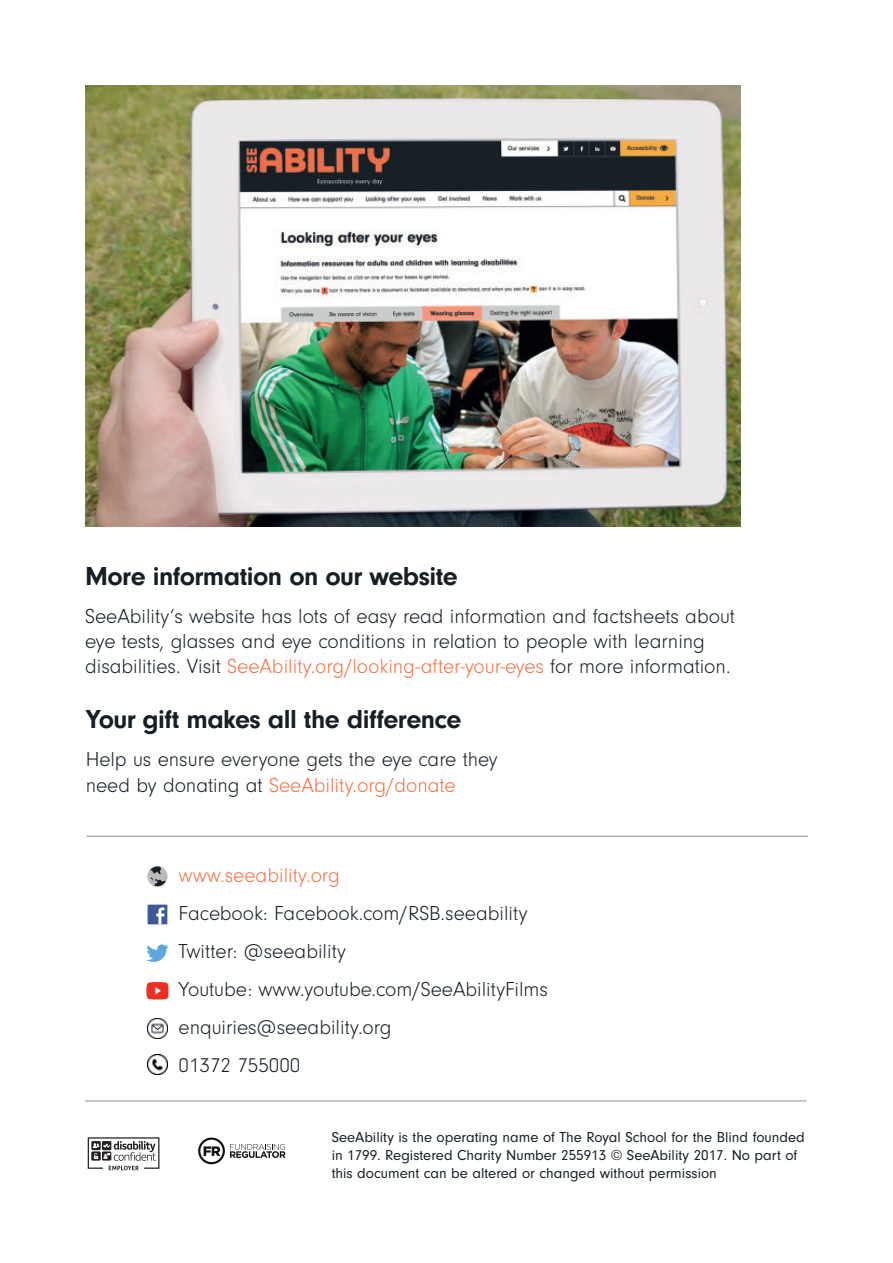
<style>
.page{position:relative;width:893px;height:1263px;background:#fff}
.page>*{position:absolute;margin:0;border:0;box-sizing:border-box;transform-origin:0 0}
.sm_heading{font:700 27px "Neuzeit Gro";letter-spacing:-.02em;color:#161f25}
.Body_text{font:300 21px/25.2px "Neuzeit Gro";color:#161f25}
.Body_text-2{font:300 21px "Neuzeit Gro";color:#f37144}
.Registered_charity_n{font:15px/18px "Neuzeit Gro";color:#161f25}
.s1{color:#f37144}
</style>
<div class="page">
<hr style="left:86px;top:653px;width:336px;height:1px;background:#161f25">
<hr style="left:452px;top:611px;width:355px;height:1px;background:#161f25">
<img style="left:148px;top:1055px;width:19px;height:20px">
<img style="left:148px;top:1019px;width:19px;height:20px">
<div style="left:148px;top:904px;width:19px;height:20px;background:#3d5999"></div>
<svg style="left:156px;top:907px;width:8px;height:17px"></svg>
<svg style="left:146px;top:982px;width:23px;height:17px"></svg>
<svg style="left:146px;top:944px;width:23px;height:18px"></svg>
<svg style="left:147px;top:866px;width:20px;height:21px"></svg>
<hr style="left:85px;top:1100px;width:722px;height:1px;background:#161f25">
<hr style="left:86px;top:836px;width:722px;height:1px;background:#161f25">
<img style="left:85px;top:85px;width:656px;height:442px">
<svg style="left:88px;top:1137px;width:71px;height:33px"></svg>
<svg style="left:198px;top:1137px;width:87px;height:27px"></svg>
<p class="sm_heading" style="left:85px;top:561px;width:374px">More information on our website</p>
<p class="Body_text" style="left:85px;top:604px;width:651px">SeeAbility’s website has lots of easy read information and factsheets about eye tests, glasses and eye conditions in relation to people with learning disabilities. Visit <span class="s1">SeeAbility.org/looking-after-your-eyes</span> for more information.</p>
<p class="sm_heading" style="left:86px;top:704px;width:377px">Your gift makes all the difference</p>
<p class="Body_text" style="left:86px;top:747px;width:414px">Help us ensure everyone gets the eye care they need by donating at <span class="s1">SeeAbility.org/donate</span></p>
<p class="Body_text-2" style="left:179px;top:864px;width:163px">www.seeability.org</p>
<p class="Body_text" style="left:179px;top:901px;width:350px">Facebook: Facebook.com/RSB.seeability</p>
<p class="Body_text" style="left:179px;top:939px;width:169px">Twitter: @seeability</p>
<p class="Body_text" style="left:179px;top:977px;width:371px">Youtube: www.youtube.com/SeeAbilityFilms</p>
<p class="Body_text" style="left:179px;top:1015px;width:215px">enquiries@seeability.org</p>
<p class="Body_text" style="left:179px;top:1053px;width:123px">01372 755000</p>
<p class="Registered_charity_n" style="left:332px;top:1128px;width:475px">SeeAbility is the operating name of The Royal School for the Blind founded in 1799. Registered Charity Number 255913 © SeeAbility 2017. No part of this document can be altered or changed without permission</p>
</div>
